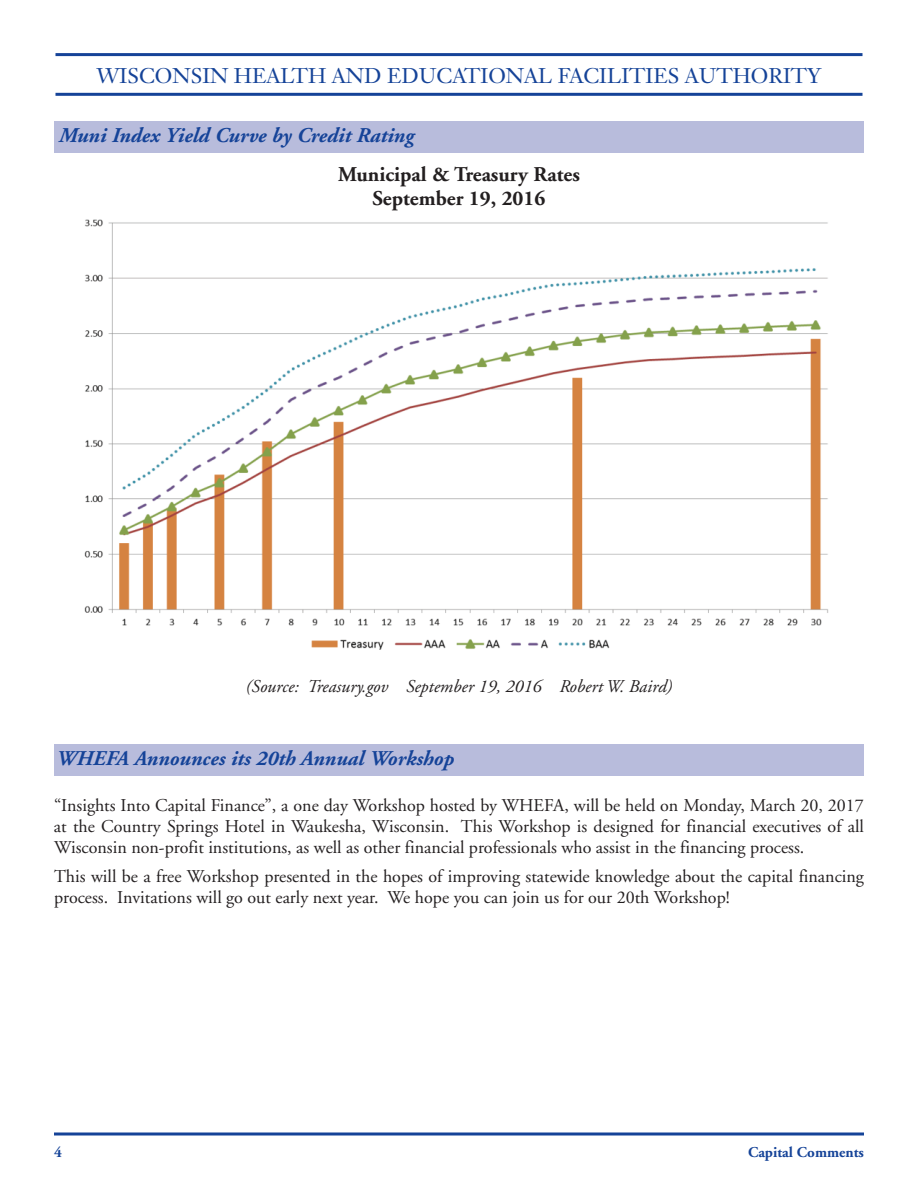
<style>
.page{position:relative;width:918px;height:1188px;background:#fff}
.page>*{position:absolute;margin:0;border:0;box-sizing:border-box;transform-origin:0 0}
.t1{font:italic 700 21px "Adobe Garamond";color:#154398}
.t2{font:21px "Janson Text";color:#154398}
.t3{font:700 21px/24px "Adobe Garamond";color:#231f20;text-align:center}
.t4{font:18px/21px "Adobe Garamond";color:#231f20;text-align:justify}
.t5{font:italic 18px "Adobe Garamond";color:#231f20}
.t6{font:700 15px "Adobe Garamond";color:#154398}
</style>
<div class="page">
<svg style="left:54px;top:1132px;width:810px;height:4px;background:#4f71b1"></svg>
<hr style="left:56px;top:53px;width:806px;height:3px;background:#154398">
<hr style="left:56px;top:93px;width:806px;height:3px;background:#154398">
<div style="left:54px;top:744px;width:810px;height:32px;background:#b8bcdc"></div>
<div style="left:54px;top:122px;width:810px;height:31px;background:#b8bcdc"></div>
<img style="left:84px;top:219px;width:745px;height:431px">
<p class="t2" style="left:97px;top:67px;width:726px">WISCONSIN HEALTH AND EDUCATIONAL FACILITIES AUTHORITY</p>
<p class="t1" style="left:58px;top:127px;width:356px">Muni Index Yield Curve by Credit Rating</p>
<p class="t3" style="left:338px;top:165px;width:243px">Municipal &amp; Treasury Rates<br>September 19, 2016</p>
<p class="t5" style="left:245px;top:679px;width:428px">(Source: Treasury.gov September 19, 2016 Robert W. Baird)</p>
<p class="t1" style="left:56px;top:749px;width:399px">WHEFA Announces its 20th Annual Workshop</p>
<p class="t4" style="left:54px;top:796px;width:812px">“Insights Into Capital Finance”, a one day Workshop hosted by WHEFA, will be held on Monday, March 20, 2017 at the Country Springs Hotel in Waukesha, Wisconsin. This Workshop is designed for financial executives of all Wisconsin non-profit institutions, as well as other financial professionals who assist in the financing process.</p>
<p class="t4" style="left:54px;top:867px;width:812px">This will be a free Workshop presented in the hopes of improving statewide knowledge about the capital financing process. Invitations will go out early next year. We hope you can join us for our 20th Workshop!</p>
<p class="t6" style="left:54px;top:1146px;width:9px">4</p>
<p class="t6" style="left:748px;top:1146px;width:117px">Capital Comments</p>
</div>
